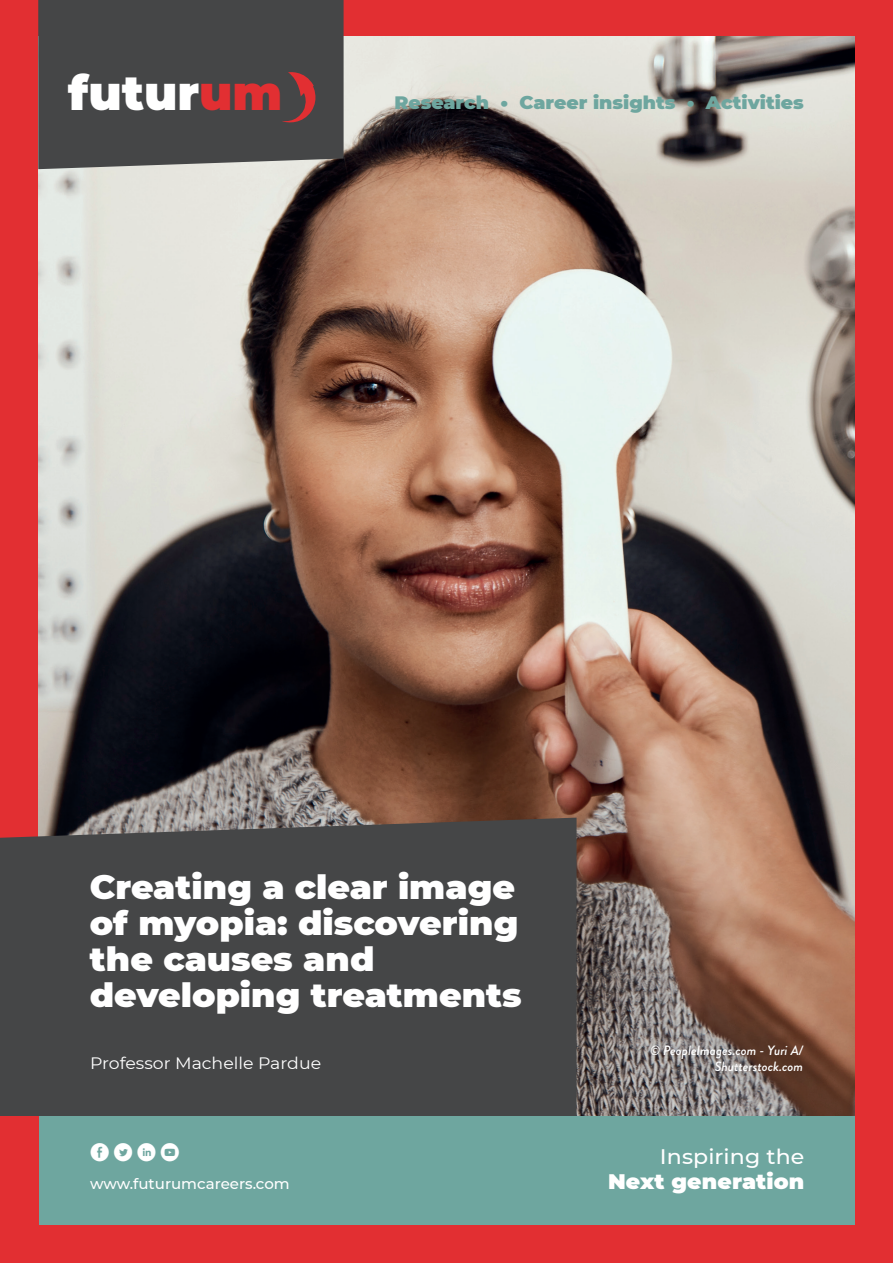
<style>
.page{position:relative;width:893px;height:1263px;background:#e22f32}
.page>*{position:absolute;margin:0;border:0;box-sizing:border-box;transform-origin:0 0}
.t1{font:900 47.85px "Montserrat";color:#fff}
.t2{font:900 33px/36px "Montserrat";color:#fff;scale:1.05 1}
.t3{font:900 21px "Montserrat";letter-spacing:.005em;color:#fff;scale:1.05 1}
.t4{font:500 21px "Montserrat";letter-spacing:.005em;color:#fff;scale:1.05 1}
.t5{font:900 18px "Montserrat";color:#6ea69f;scale:1.05 1}
.t6{font:18px "Social Media Circled";color:#fff}
.t7{font:16.5px "Montserrat";color:#fff;scale:1.05 1}
.t8{font:500 15px "Montserrat";color:#fff}
.t9{font:italic 500 13.5px/16.2px "Brandon Grotesque";color:#fff;text-align:right}
.s1{color:#e22f32}
.s2{font-weight:400}
</style>
<div class="page">
<img style="left:38px;top:36px;width:817px;height:1080px">
<div style="left:0;top:818px;width:577px;height:298px;background:#454647"></div>
<div style="left:38px;top:0;width:306px;height:169px;background:#454647"></div>
<div style="left:38px;top:1116px;width:817px;height:108px;background:#6ea69f"></div>
<svg style="left:282px;top:69px;width:38px;height:55px"></svg>
<p class="t1" style="left:68px;top:57px;width:216px">futur<span class="s1">um</span></p>
<p class="t5" style="left:394px;top:89px;width:392px">Research • Career insights • Activities</p>
<p class="t2" style="left:90px;top:867px;width:413px">Creating a clear image of myopia: discovering the causes and developing treatments</p>
<p class="t7" style="left:90px;top:1051px;width:222px">Professor Machelle Pardue</p>
<p class="t6" style="left:91px;top:1143px;width:91px">EDCM</p>
<p class="t8" style="left:90px;top:1173px;width:201px">www.futurumcareers.com</p>
<p class="t9" style="left:650px;top:1042px;width:155px"><span class="s2">©</span> PeopleImages.com - Yuri A/<br>Shutterstock.com</p>
<p class="t4" style="left:660px;top:1142px;width:139px">Inspiring the</p>
<p class="t3" style="left:608px;top:1166px;width:188px">Next generation</p>
</div>
